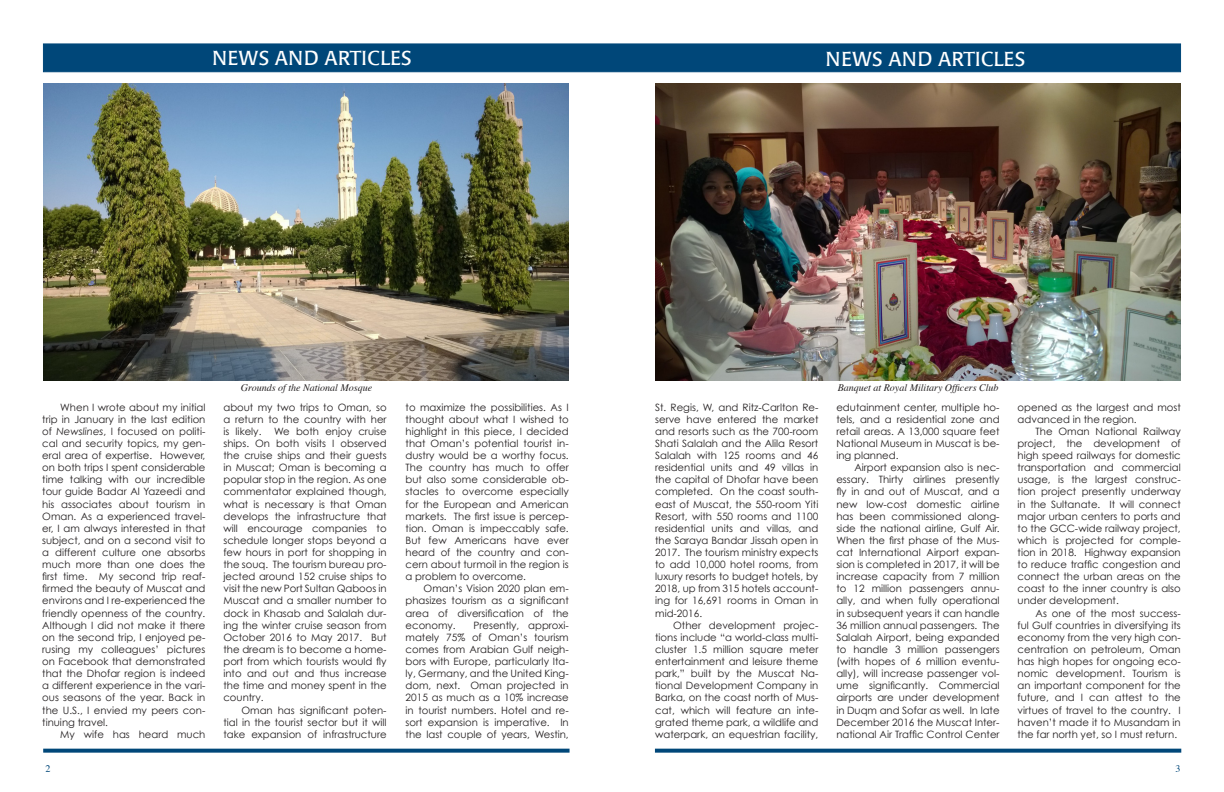
<style>
.page{position:relative;width:1224px;height:792px;background:#fff}
.page>*{position:absolute;margin:0;border:0;box-sizing:border-box;transform-origin:0 0}
.Body_text{font:20px "Poppl Laudatio";letter-spacing:.02em;color:#fff}
.t1{font:10.1px/12.1px "Century Gothic";color:#231f20;text-align:justify}
.t2{font:italic 10px "Times";color:#231f20}
.Body_text-2{font:10px "Times";color:#004779}
.s1{font-style:italic}
</style>
<div class="page">
<div style="left:143px;top:50px;width:8px;height:24px;background:#bfd0dd"></div>
<img style="left:655px;top:83px;width:525px;height:297px">
<img style="left:43px;top:83px;width:525px;height:297px">
<svg style="left:43px;top:749px;width:527px;height:4px;background:#165784"></svg>
<div style="left:43px;top:44px;width:1138px;height:28px;background:#004779;border:1px solid #004779"></div>
<svg style="left:655px;top:749px;width:526px;height:4px;background:#165784"></svg>
<p class="Body_text" style="left:212px;top:47px;width:201px">NEWS AND ARTICLES</p>
<p class="Body_text" style="left:826px;top:48px;width:201px">NEWS AND ARTICLES</p>
<p class="t1" style="left:42px;top:401px;width:165px;text-indent:18px">When I wrote about my initial trip in January in the last edition of <span class="s1">Newslines</span>, I focused on politi&shy;cal and security topics, my gen&shy;eral area of expertise. However, on both trips I spent considerable time talking with our incredible tour guide Badar Al Yazeedi and his associates about tourism in Oman. As a experienced travel&shy;er, I am always interested in that subject, and on a second visit to a different culture one absorbs much more than one does the first time. My second trip reaf&shy;firmed the beauty of Muscat and environs and I re-experienced the friendly openness of the country.<br>Although I did not make it there on the second trip, I enjoyed pe&shy;rusing my colleagues’ pictures on Facebook that demonstrated that the Dhofar region is indeed a different experience in the vari&shy;ous seasons of the year. Back in the U.S., I envied my peers con&shy;tinuing travel.</p>
<p class="t1" style="left:60px;top:728px;width:147px">My wife has heard much</p>
<p class="t2" style="left:241px;top:378px;width:133px">Grounds of the National Mosque</p>
<p class="t2" style="left:838px;top:379px;width:162px">Banquet at Royal Military Officers Club</p>
<p class="t1" style="left:223px;top:401px;width:165px">about my two trips to Oman, so a return to the country with her is likely. We both enjoy cruise ships. On both visits I observed the cruise ships and their guests in Muscat; Oman is becoming a popular stop in the region. As one commentator explained though, what is necessary is that Oman develops the infrastructure that will encourage companies to schedule longer stops beyond a few hours in port for shopping in the souq. The tourism bureau pro&shy;jected around 152 cruise ships to visit the new Port Sultan Qaboos in Muscat and a smaller number to dock in Khasab and Salalah dur&shy;ing the winter cruise season from October 2016 to May 2017. But the dream is to become a home&shy;port from which tourists would fly into and out and thus increase the time and money spent in the country.</p>
<p class="t1" style="left:223px;top:704px;width:165px;text-indent:18px">Oman has significant poten&shy;tial in the tourist sector but it will take expansion of infrastructure</p>
<p class="t1" style="left:406px;top:401px;width:165px">to maximize the possibilities. As I thought about what I wished to highlight in this piece, I decided that Oman’s potential tourist in&shy;dustry would be a worthy focus.<br>The country has much to offer but also some considerable ob&shy;stacles to overcome especially for the European and American markets. The first issue is percep&shy;tion. Oman is impeccably safe.<br>But few Americans have ever heard of the country and con&shy;cern about turmoil in the region is a problem to overcome.</p>
<p class="t1" style="left:406px;top:583px;width:165px;text-indent:18px">Oman’s Vision 2020 plan em&shy;phasizes tourism as a significant area of diversification of the economy.</p>
<p class="t1" style="left:406px;top:619px;width:165px;text-indent:68px">Presently, approxi&shy;mately 75% of Oman’s tourism comes from Arabian Gulf neigh&shy;bors with Europe, particularly Ita&shy;ly, Germany, and the United King&shy;dom, next. Oman projected in 2015 as much as a 10% increase in tourist numbers. Hotel and re&shy;sort expansion is imperative. In the last couple of years, Westin,</p>
<p class="t1" style="left:655px;top:401px;width:165px">St. Regis, W, and Ritz-Carlton Re&shy;serve have entered the market and resorts such as the 700-room Shati Salalah and the Alila Resort Salalah with 125 rooms and 46 residential units and 49 villas in the capital of Dhofar have been completed. On the coast south&shy;east of Muscat, the 550-room Yiti Resort, with 550 rooms and 1100 residential units and villas, and the Saraya Bandar Jissah open in 2017. The tourism ministry expects to add 10,000 hotel rooms, from luxury resorts to budget hotels, by 2018, up from 315 hotels account&shy;ing for 16,691 rooms in Oman in mid-2016.</p>
<p class="t1" style="left:655px;top:619px;width:165px;text-indent:18px">Other development projec&shy;tions include “a world-class multi&shy;cluster 1.5 million square meter entertainment and leisure theme park,” built by the Muscat Na&shy;tional Development Company in Barka, on the coast north of Mus&shy;cat, which will feature an inte&shy;grated theme park, a wildlife and waterpark, an equestrian facility,</p>
<p class="t1" style="left:836px;top:401px;width:165px">edutainment center, multiple ho&shy;tels, and a residential zone and retail areas. A 13,000 square feet National Museum in Muscat is be&shy;ing planned.</p>
<p class="t1" style="left:836px;top:461px;width:165px;text-indent:18px">Airport expansion also is nec&shy;essary. Thirty airlines presently fly in and out of Muscat, and a new low-cost domestic airline has been commissioned along&shy;side the national airline, Gulf Air.<br>When the first phase of the Mus&shy;cat International Airport expan&shy;sion is completed in 2017, it will be increase capacity from 7 million to 12 million passengers annu&shy;ally, and when fully operational in subsequent years it can handle 36 million annual passengers. The Salalah Airport, being expanded to handle 3 million passengers (with hopes of 6 million eventu&shy;ally), will increase passenger vol&shy;ume significantly. Commercial airports are under development in Duqm and Sofar as well. In late December 2016 the Muscat Inter&shy;national Air Traffic Control Center</p>
<p class="t1" style="left:1018px;top:401px;width:165px">opened as the largest and most advanced in the region.</p>
<p class="t1" style="left:1018px;top:425px;width:165px;text-indent:18px">The Oman National Railway project, the development of high speed railways for domestic transportation and commercial usage, is the largest construc&shy;tion project presently underway in the Sultanate. It will connect major urban centers to ports and to the GCC-wide railway project, which is projected for comple&shy;tion in 2018. Highway expansion to reduce traffic congestion and connect the urban areas on the coast to the inner country is also under development.</p>
<p class="t1" style="left:1018px;top:607px;width:165px;text-indent:18px">As one of the most success&shy;ful Gulf countries in diversifying its economy from the very high con&shy;centration on petroleum, Oman has high hopes for ongoing eco&shy;nomic development. Tourism is an important component for the future, and I can attest to the virtues of travel to the country. I haven’t made it to Musandam in the far north yet, so I must return.</p>
<p class="Body_text-2" style="left:46px;top:759px;width:6px">2</p>
<p class="Body_text-2" style="left:1175px;top:759px;width:6px">3</p>
</div>
